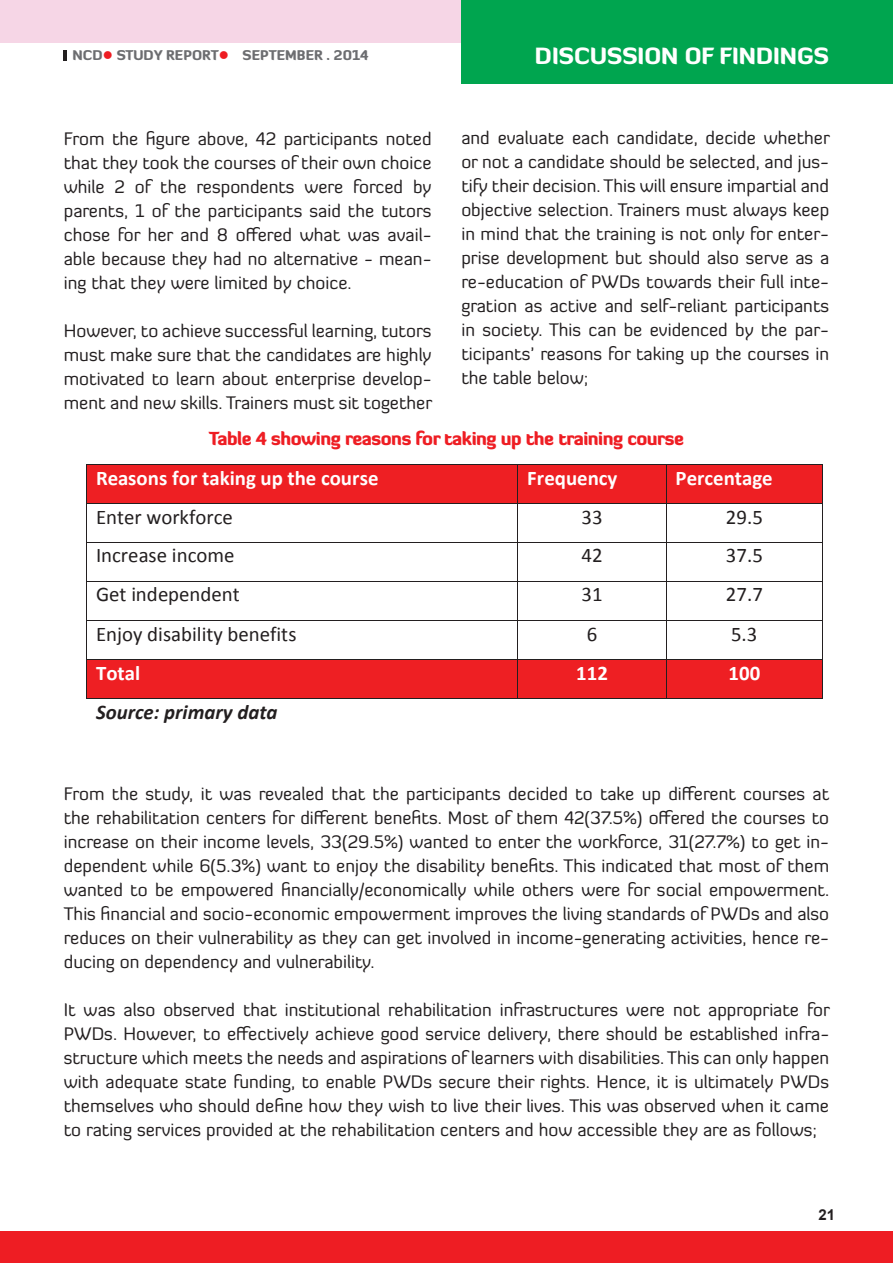
<style>
.page{position:relative;width:893px;height:1263px;background:#fff}
.page>*{position:absolute;margin:0;border:0;box-sizing:border-box;transform-origin:0 0}
.t1{font:900 22.5px "Diavlo";color:#fff}
.t2{font:20.85px "Calibri";color:#231f20}
.t3{font:700 20.85px "Calibri";color:#fff}
.t4{font:italic 700 20.85px "Calibri";color:#231f20}
.t5{font:18px/24px "Diavlo";color:#231f20;text-align:justify}
.t6{font:900 18px "Diavlo";letter-spacing:-.025em;color:#ee1d23}
.t7{font:700 15px "Arial";color:#231f20}
.t8{font:900 13.5px "Diavlo";color:#6c6d70}
.s1{color:#ee1d23}
</style>
<div class="page">
<div style="left:0;top:0;width:893px;height:43px;background:#f6d6e6"></div>
<div style="left:0;top:1231px;width:893px;height:32px;background:#ee1d23"></div>
<svg style="left:64px;top:50px;width:3px;height:11px"></svg>
<div style="left:461px;top:0;width:432px;height:84px;background:#00a54f"></div>
<div style="left:87px;top:465px;width:9px;height:38px;background:#ee1f23"></div>
<div style="left:508px;top:465px;width:9px;height:38px;background:#ee1f23"></div>
<div style="left:96px;top:465px;width:412px;height:38px;background:#ee1f23"></div>
<div style="left:518px;top:465px;width:9px;height:38px;background:#ee1f23"></div>
<div style="left:657px;top:465px;width:9px;height:38px;background:#ee1f23"></div>
<div style="left:527px;top:465px;width:130px;height:38px;background:#ee1f23"></div>
<div style="left:667px;top:465px;width:9px;height:38px;background:#ee1f23"></div>
<div style="left:813px;top:465px;width:9px;height:38px;background:#ee1f23"></div>
<div style="left:676px;top:465px;width:137px;height:38px;background:#ee1f23"></div>
<hr style="left:87px;top:464px;width:430px;height:1px;background:#231f20">
<hr style="left:518px;top:464px;width:148px;height:1px;background:#231f20">
<hr style="left:667px;top:464px;width:155px;height:1px;background:#231f20">
<hr style="left:86px;top:465px;width:1px;height:38px;background:#231f20">
<hr style="left:517px;top:465px;width:1px;height:38px;background:#231f20">
<hr style="left:666px;top:465px;width:1px;height:38px;background:#231f20">
<hr style="left:822px;top:465px;width:1px;height:38px;background:#231f20">
<hr style="left:87px;top:503px;width:430px;height:1px;background:#231f20">
<hr style="left:518px;top:503px;width:148px;height:1px;background:#231f20">
<hr style="left:667px;top:503px;width:155px;height:1px;background:#231f20">
<hr style="left:86px;top:504px;width:1px;height:38px;background:#231f20">
<hr style="left:517px;top:504px;width:1px;height:38px;background:#231f20">
<hr style="left:666px;top:504px;width:1px;height:38px;background:#231f20">
<hr style="left:822px;top:504px;width:1px;height:38px;background:#231f20">
<hr style="left:87px;top:542px;width:430px;height:1px;background:#231f20">
<hr style="left:518px;top:542px;width:148px;height:1px;background:#231f20">
<hr style="left:667px;top:542px;width:155px;height:1px;background:#231f20">
<hr style="left:86px;top:543px;width:1px;height:38px;background:#231f20">
<hr style="left:517px;top:543px;width:1px;height:38px;background:#231f20">
<hr style="left:666px;top:543px;width:1px;height:38px;background:#231f20">
<hr style="left:822px;top:543px;width:1px;height:38px;background:#231f20">
<hr style="left:87px;top:581px;width:430px;height:1px;background:#231f20">
<hr style="left:518px;top:581px;width:148px;height:1px;background:#231f20">
<hr style="left:667px;top:581px;width:155px;height:1px;background:#231f20">
<hr style="left:86px;top:582px;width:1px;height:38px;background:#231f20">
<hr style="left:517px;top:582px;width:1px;height:38px;background:#231f20">
<hr style="left:666px;top:582px;width:1px;height:38px;background:#231f20">
<hr style="left:822px;top:582px;width:1px;height:38px;background:#231f20">
<hr style="left:87px;top:620px;width:430px;height:1px;background:#231f20">
<hr style="left:518px;top:620px;width:148px;height:1px;background:#231f20">
<hr style="left:667px;top:620px;width:155px;height:1px;background:#231f20">
<hr style="left:86px;top:621px;width:1px;height:38px;background:#231f20">
<hr style="left:517px;top:621px;width:1px;height:38px;background:#231f20">
<hr style="left:666px;top:621px;width:1px;height:38px;background:#231f20">
<hr style="left:822px;top:621px;width:1px;height:38px;background:#231f20">
<div style="left:87px;top:660px;width:9px;height:38px;background:#ee1f23"></div>
<div style="left:508px;top:660px;width:9px;height:38px;background:#ee1f23"></div>
<div style="left:96px;top:660px;width:412px;height:38px;background:#ee1f23"></div>
<div style="left:518px;top:660px;width:9px;height:38px;background:#ee1f23"></div>
<div style="left:657px;top:660px;width:9px;height:38px;background:#ee1f23"></div>
<div style="left:527px;top:660px;width:130px;height:38px;background:#ee1f23"></div>
<div style="left:667px;top:660px;width:9px;height:38px;background:#ee1f23"></div>
<div style="left:813px;top:660px;width:9px;height:38px;background:#ee1f23"></div>
<div style="left:676px;top:660px;width:137px;height:38px;background:#ee1f23"></div>
<hr style="left:87px;top:659px;width:430px;height:1px;background:#231f20">
<hr style="left:518px;top:659px;width:148px;height:1px;background:#231f20">
<hr style="left:667px;top:659px;width:155px;height:1px;background:#231f20">
<hr style="left:86px;top:660px;width:1px;height:38px;background:#231f20">
<hr style="left:87px;top:698px;width:430px;height:1px;background:#231f20">
<hr style="left:517px;top:660px;width:1px;height:38px;background:#231f20">
<hr style="left:518px;top:698px;width:148px;height:1px;background:#231f20">
<hr style="left:666px;top:660px;width:1px;height:38px;background:#231f20">
<hr style="left:667px;top:698px;width:155px;height:1px;background:#231f20">
<hr style="left:822px;top:660px;width:1px;height:38px;background:#231f20">
<p class="t8" style="left:73px;top:47px;width:297px">NCD<span class="s1">●</span> STUDY REPORT<span class="s1">●</span> SEPTEMBER . 2014</p>
<p class="t1" style="left:535px;top:42px;width:296px">DISCUSSION OF FINDINGS</p>
<p class="t5" style="left:64px;top:127px;width:369px">From the figure above, 42 participants noted that they took the courses of their own choice while 2 of the respondents were forced by parents, 1 of the participants said the tutors chose for her and 8 offered what was avail&shy;able because they had no alternative - mean&shy;ing that they were limited by choice.</p>
<p class="t5" style="left:64px;top:319px;width:370px">However, to achieve successful learning, tutors must make sure that the candidates are highly motivated to learn about enterprise develop&shy;ment and new skills. Trainers must sit together</p>
<p class="t5" style="left:461px;top:126px;width:370px">and evaluate each candidate, decide whether or not a candidate should be selected, and jus&shy;tify their decision. This will ensure impartial and objective selection. Trainers must always keep in mind that the training is not only for enter&shy;prise development but should also serve as a re-education of PWDs towards their full inte&shy;gration as active and self-reliant participants in society. This can be evidenced by the par&shy;ticipants’ reasons for taking up the courses in the table below;</p>
<p class="t6" style="left:209px;top:426px;width:477px">Table 4 showing reasons for taking up the training course</p>
<p class="t3" style="left:96px;top:464px;width:284px">Reasons for taking up the course</p>
<p class="t3" style="left:527px;top:464px;width:92px">Frequency</p>
<p class="t3" style="left:676px;top:464px;width:99px">Percentage</p>
<p class="t2" style="left:96px;top:503px;width:139px">Enter workforce</p>
<p class="t2" style="left:581px;top:503px;width:23px">33</p>
<p class="t2" style="left:726px;top:503px;width:39px">29.5</p>
<p class="t2" style="left:96px;top:542px;width:140px">Increase income</p>
<p class="t2" style="left:581px;top:542px;width:23px">42</p>
<p class="t2" style="left:726px;top:542px;width:39px">37.5</p>
<p class="t2" style="left:96px;top:581px;width:145px">Get independent</p>
<p class="t2" style="left:581px;top:581px;width:23px">31</p>
<p class="t2" style="left:726px;top:581px;width:39px">27.7</p>
<p class="t2" style="left:96px;top:620px;width:202px">Enjoy disability benefits</p>
<p class="t2" style="left:587px;top:620px;width:12px">6</p>
<p class="t2" style="left:731px;top:620px;width:28px">5.3</p>
<p class="t3" style="left:96px;top:659px;width:46px">Total</p>
<p class="t3" style="left:576px;top:659px;width:33px">112</p>
<p class="t3" style="left:729px;top:659px;width:33px">100</p>
<p class="t4" style="left:96px;top:698px;width:183px">Source: primary data</p>
<p class="t5" style="left:64px;top:782px;width:767px">From the study, it was revealed that the participants decided to take up different courses at the rehabilitation centers for different benefits. Most of them 42(37.5%) offered the courses to increase on their income levels, 33(29.5%) wanted to enter the workforce, 31(27.7%) to get in&shy;dependent while 6(5.3%) want to enjoy the disability benefits. This indicated that most of them wanted to be empowered financially/economically while others were for social empowerment.<br>This financial and socio-economic empowerment improves the living standards of PWDs and also reduces on their vulnerability as they can get involved in income-generating activities, hence re&shy;ducing on dependency and vulnerability.</p>
<p class="t5" style="left:64px;top:998px;width:768px">It was also observed that institutional rehabilitation infrastructures were not appropriate for PWDs. However, to effectively achieve good service delivery, there should be established infra&shy;structure which meets the needs and aspirations of learners with disabilities. This can only happen with adequate state funding, to enable PWDs secure their rights. Hence, it is ultimately PWDs themselves who should define how they wish to live their lives. This was observed when it came to rating services provided at the rehabilitation centers and how accessible they are as follows;</p>
<p class="t7" style="left:818px;top:1204px;width:18px">21</p>
</div>
